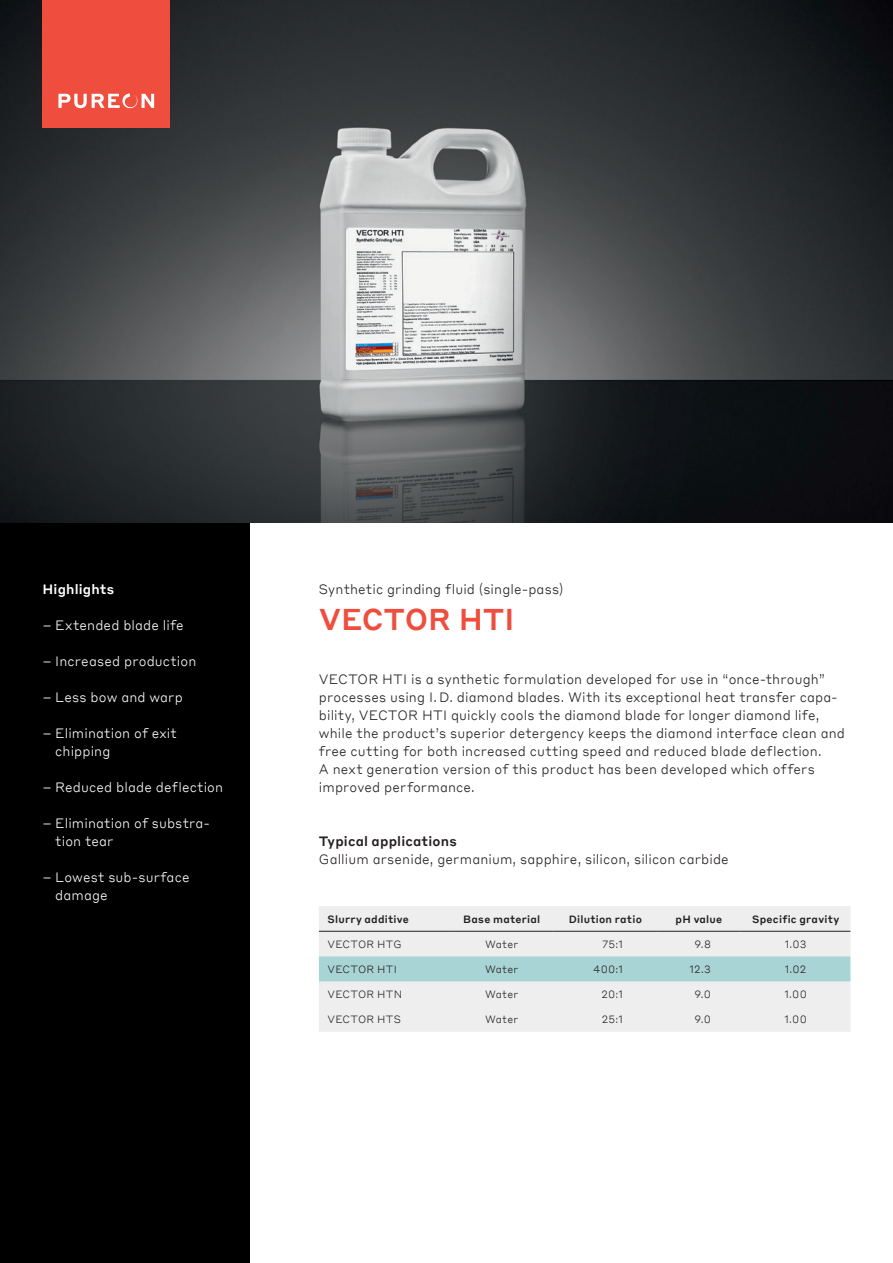
<style>
.page{position:relative;width:893px;height:1263px;background:#fff}
.page>*{position:absolute;margin:0;border:0;box-sizing:border-box;transform-origin:0 0}
._20_24_Titel_rot{font:500 30px "Styrene BTT";letter-spacing:-.01em;color:#ef4d3d}
._9_12_Text{font:300 13.5px/18px "Styrene BTT";letter-spacing:.01em;color:#231f20}
.t1{font:300 13.5px/18px "Styrene BTT";letter-spacing:.01em;color:#fff}
._9_12_Titel{font:500 13.5px "Styrene BTT";letter-spacing:.01em;color:#231f20}
._9_12_Titel-2{font:500 13.5px "Styrene BTT";letter-spacing:.01em;color:#fff}
._7_8_4_Text{font:300 10.5px "Styrene BTT";letter-spacing:.02em;color:#231f20}
._7_8_4_Titel{font:500 10.5px "Styrene BTT";letter-spacing:.02em;color:#231f20}
</style>
<div class="page">
<div style="left:0;top:0;width:250px;height:1263px;background:#000"></div>
<img style="left:0;top:0;width:893px;height:522px">
<div style="left:43px;top:0;width:127px;height:128px;background:#ef4d3d"></div>
<svg style="left:58px;top:94px;width:96px;height:14px"></svg>
<div style="left:319px;top:906px;width:531px;height:126px;background:#eeeeef"></div>
<div style="left:319px;top:956px;width:531px;height:25px;background:#a9d4d5"></div>
<hr style="left:319px;top:931px;width:131px;height:1px;background:#231f20">
<hr style="left:450px;top:931px;width:103px;height:1px;background:#231f20">
<hr style="left:554px;top:931px;width:103px;height:1px;background:#231f20">
<hr style="left:657px;top:931px;width:84px;height:1px;background:#231f20">
<hr style="left:741px;top:931px;width:109px;height:1px;background:#231f20">
<p class="_9_12_Titel-2" style="left:43px;top:578px;width:73px">Highlights</p>
<p class="t1" style="left:43px;top:615px;width:143px">– Extended blade life</p>
<p class="t1" style="left:43px;top:651px;width:155px">– Increased production</p>
<p class="t1" style="left:43px;top:687px;width:142px">– Less bow and warp</p>
<p class="t1" style="left:55px;top:723px;width:123px;text-indent:-13px">– Elimination of exit chipping</p>
<p class="t1" style="left:43px;top:777px;width:182px">– Reduced blade deflection</p>
<p class="t1" style="left:55px;top:813px;width:156px;text-indent:-13px">– Elimination of substra&shy;tion tear</p>
<p class="t1" style="left:55px;top:867px;width:136px;text-indent:-13px">– Lowest sub-surface damage</p>
<p class="_9_12_Text" style="left:319px;top:579px;width:246px">Synthetic grinding fluid (single-pass)</p>
<p class="_20_24_Titel_rot" style="left:319px;top:594px;width:197px">VECTOR HTI</p>
<p class="_9_12_Text" style="left:319px;top:669px;width:527px">VECTOR HTI is a synthetic formulation developed for use in “once-through” processes using I. D. diamond blades. With its exceptional heat transfer capa&shy;bility, VECTOR HTI quickly cools the diamond blade for longer diamond life, while the product’s superior detergency keeps the diamond interface clean and free cutting for both increased cutting speed and reduced blade deflection.<br>A next generation version of this product has been developed which offers improved performance.</p>
<p class="_9_12_Titel" style="left:319px;top:830px;width:139px">Typical applications</p>
<p class="_9_12_Text" style="left:319px;top:849px;width:411px">Gallium arsenide, germanium, sapphire, silicon, silicon carbide</p>
<p class="_7_8_4_Titel" style="left:327px;top:910px;width:83px">Slurry additive</p>
<p class="_7_8_4_Titel" style="left:463px;top:910px;width:78px">Base material</p>
<p class="_7_8_4_Titel" style="left:569px;top:910px;width:75px">Dilution ratio</p>
<p class="_7_8_4_Titel" style="left:676px;top:910px;width:48px">pH value</p>
<p class="_7_8_4_Titel" style="left:752px;top:910px;width:89px">Specific gravity</p>
<p class="_7_8_4_Text" style="left:327px;top:935px;width:76px">VECTOR HTG</p>
<p class="_7_8_4_Text" style="left:485px;top:935px;width:35px">Water</p>
<p class="_7_8_4_Text" style="left:602px;top:935px;width:23px">75:1</p>
<p class="_7_8_4_Text" style="left:695px;top:935px;width:18px">9.8</p>
<p class="_7_8_4_Text" style="left:785px;top:935px;width:23px">1.03</p>
<p class="_7_8_4_Text" style="left:327px;top:960px;width:71px">VECTOR HTI</p>
<p class="_7_8_4_Text" style="left:485px;top:960px;width:35px">Water</p>
<p class="_7_8_4_Text" style="left:593px;top:960px;width:32px">400:1</p>
<p class="_7_8_4_Text" style="left:690px;top:960px;width:23px">12.3</p>
<p class="_7_8_4_Text" style="left:785px;top:960px;width:23px">1.02</p>
<p class="_7_8_4_Text" style="left:327px;top:986px;width:76px">VECTOR HTN</p>
<p class="_7_8_4_Text" style="left:485px;top:986px;width:35px">Water</p>
<p class="_7_8_4_Text" style="left:602px;top:986px;width:23px">20:1</p>
<p class="_7_8_4_Text" style="left:694px;top:986px;width:18px">9.0</p>
<p class="_7_8_4_Text" style="left:784px;top:986px;width:24px">1.00</p>
<p class="_7_8_4_Text" style="left:327px;top:1011px;width:75px">VECTOR HTS</p>
<p class="_7_8_4_Text" style="left:485px;top:1011px;width:35px">Water</p>
<p class="_7_8_4_Text" style="left:602px;top:1011px;width:23px">25:1</p>
<p class="_7_8_4_Text" style="left:694px;top:1011px;width:18px">9.0</p>
<p class="_7_8_4_Text" style="left:784px;top:1011px;width:24px">1.00</p>
</div>
